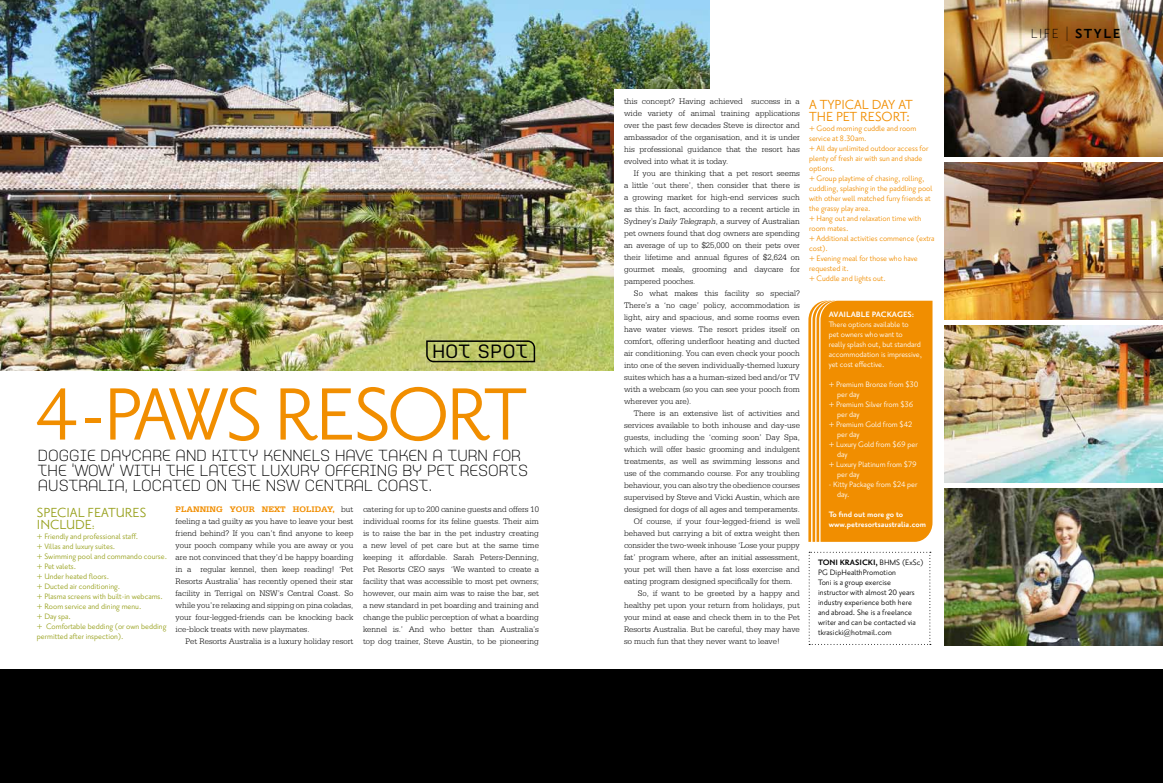
<style>
.page{position:relative;width:1163px;height:783px;background:#fff}
.page>*{position:absolute;margin:0;border:0;box-sizing:border-box;transform-origin:0 0}
.t1{font:90px "Priori Sans OT";letter-spacing:-.045em;color:#f18e00}
.t2{font:500 19.2px "Idealista";letter-spacing:.04em;color:#000}
.t3{font:300 16px/15px "Idealista";color:#000}
.t4{font:16px/12px "Priori Sans OT";color:#f18e00}
.t5{font:16px/12px "Priori Sans OT";color:#97a01b}
.t6{font:300 16px "Priori Sans OT";color:#000}
.t7{font:9.5px/10px "Priori Sans OT";color:#f18e00}
.t8{font:9.5px/10px "Priori Sans OT";color:#fff}
.t9{font:9.5px/10px "Priori Sans OT";color:#97a01b}
.t10{font:9.5px/10px "Priori Sans OT";letter-spacing:.005em;color:#000}
.t11{font:700 9.5px/10px "Priori Sans OT";color:#fff}
.t12{font:300 8.5px/12px "Serifa Std";color:#000;text-align:justify}
.s1{font-weight:700;font-size:9.5px}
.s2{font-weight:700;color:#f18e00}
.s3{font-style:italic}
.s4{font-weight:700}
</style>
<div class="page">
<img style="left:944px;top:0;width:218px;height:156px">
<img style="left:944px;top:163px;width:218px;height:156px">
<img style="left:944px;top:326px;width:218px;height:156px">
<img style="left:944px;top:489px;width:218px;height:156px">
<img style="left:0;top:0;width:709px;height:370px">
<div style="left:614px;top:89px;width:115px;height:299px;background:#fff"></div>
<div style="left:0;top:669px;width:581px;height:113px;background:#000"></div>
<div style="left:581px;top:669px;width:581px;height:113px;background:#000"></div>
<div style="left:808px;top:300px;width:124px;height:241px;background:#f18e00"></div>
<svg style="left:425px;top:339px;width:111px;height:24px;background:#a3ab5b"></svg>
<svg style="left:808px;top:551px;width:122px;height:93px"></svg>
<h2 class="t2" style="left:432px;top:337px;width:97px">HOT SPOT</h2>
<h1 class="t1" style="left:35px;top:374px;width:493px">4-paws resort</h1>
<h3 class="t3" style="left:38px;top:446px;width:491px">DOGGIE DAYCARE AND KITTY KENNELS HAVE TAKEN A TURN FOR<br>THE ‘WOW’ WITH THE LATEST LUXURY OFFERING BY PET RESORTS<br>AUSTRALIA, LOCATED ON THE NSW CENTRAL COAST.</h3>
<h3 class="t5" style="left:37px;top:507px;width:111px">special features include<span class="s1">:</span></h3>
<p class="t9" style="left:37px;top:531px;width:132px">+ Friendly and professional staff.<br>+ Villas and luxury suites.<br>+ Swimming pool and commando course. + Pet valets.<br>+ Under heated floors.<br>+ Ducted air conditioning.<br>+ Plasma screens with built-in webcams. + Room service and dining menu.<br>+ Day spa.<br>+ Comfortable bedding (or own bedding permitted after inspection).</p>
<p class="t12" style="left:175px;top:503px;width:179px"><span class="s2">PLANNING YOUR NEXT HOLIDAY,</span> but feeling a tad guilty as you have to leave your best friend behind? If you can’t find anyone to keep your pooch company while you are away or you are not convinced that they’d be happy boarding in a regular kennel, then keep reading! ‘Pet Resorts Australia’ has recently opened their star facility in Terrigal on NSW’s Central Coast. So while you’re relaxing and sipping on pina coladas, your four-legged-friends can be knocking back ice-block treats with new playmates.</p>
<p class="t12" style="left:185px;top:635px;width:169px">Pet Resorts Australia is a luxury holiday resort</p>
<p class="t12" style="left:363px;top:503px;width:177px">catering for up to 200 canine guests and offers 10 individual rooms for its feline guests. Their aim is to raise the bar in the pet industry creating a new level of pet care but at the same time keeping it affordable. Sarah Peters-Denning, Pet Resorts CEO says ‘We wanted to create a facility that was accessible to most pet owners; however, our main aim was to raise the bar, set a new standard in pet boarding and training and change the public perception of what a boarding kennel is.’ And who better than Australia’s top dog trainer, Steve Austin, to be pioneering</p>
<p class="t12" style="left:624px;top:95px;width:177px">this concept? Having achieved success in a wide variety of animal training applications over the past few decades Steve is director and ambassador of the organisation, and it is under his professional guidance that the resort has evolved into what it is today.</p>
<p class="t12" style="left:624px;top:167px;width:177px;text-indent:10px">If you are thinking that a pet resort seems a little ‘out there’, then consider that there is a growing market for high-end services such as this. In fact, according to a recent article in Sydney’s <span class="s3">Daily Telegraph</span>, a survey of Australian pet owners found that dog owners are spending an average of up to $25,000 on their pets over their lifetime and annual figures of $2,624 on gourmet meals, grooming and daycare for pampered pooches.</p>
<p class="t12" style="left:624px;top:287px;width:177px;text-indent:10px">So what makes this facility so special?<br>There’s a ‘no cage’ policy, accommodation is light, airy and spacious, and some rooms even have water views. The resort prides itself on comfort, offering underfloor heating and ducted air conditioning. You can even check your pooch into one of the seven individually-themed luxury suites which has a a human-sized bed and/or TV with a webcam (so you can see your pooch from wherever you are).</p>
<p class="t12" style="left:634px;top:407px;width:167px">There is an extensive list of activities and</p>
<p class="t12" style="left:624px;top:419px;width:177px">services available to both inhouse and day-use</p>
<p class="t12" style="left:624px;top:431px;width:177px">guests, including the ‘coming soon’ Day Spa,</p>
<p class="t12" style="left:624px;top:443px;width:177px">which will offer basic grooming and indulgent</p>
<p class="t12" style="left:624px;top:455px;width:177px">treatments, as well as swimming lessons and</p>
<p class="t12" style="left:624px;top:467px;width:177px">use of the commando course. For any troubling</p>
<p class="t12" style="left:624px;top:479px;width:177px">behaviour, you can also try the obedience courses</p>
<p class="t12" style="left:624px;top:491px;width:177px">supervised by Steve and Vicki Austin, which are</p>
<p class="t12" style="left:624px;top:503px;width:177px">designed for dogs of all ages and temperaments.</p>
<p class="t12" style="left:634px;top:515px;width:167px">Of course, if your four-legged-friend is well</p>
<p class="t12" style="left:624px;top:527px;width:177px">behaved but carrying a bit of extra weight then</p>
<p class="t12" style="left:624px;top:539px;width:177px">consider the two-week inhouse ‘Lose your puppy</p>
<p class="t12" style="left:624px;top:551px;width:177px">fat’ program where, after an initial assessment,</p>
<p class="t12" style="left:624px;top:563px;width:177px">your pet will then have a fat loss exercise and</p>
<p class="t12" style="left:624px;top:575px;width:170px">eating program designed specifically for them.</p>
<p class="t12" style="left:637px;top:587px;width:164px">So, if want to be greeted by a happy and</p>
<p class="t12" style="left:624px;top:599px;width:177px">healthy pet upon your return from holidays, put</p>
<p class="t12" style="left:624px;top:611px;width:177px">your mind at ease and check them in to the Pet</p>
<p class="t12" style="left:624px;top:623px;width:177px">Resorts Australia. But be careful, they may have</p>
<p class="t12" style="left:624px;top:635px;width:157px">so much fun that they never want to leave!</p>
<h3 class="t4" style="left:809px;top:99px;width:105px">A Typical Day at the Pet Resort:</h3>
<p class="t7" style="left:809px;top:124px;width:127px">+ Good morning cuddle and room service at 8.30am.<br>+ All day unlimited outdoor access for plenty of fresh air with sun and shade options.<br>+ Group playtime of chasing, rolling, cuddling, splashing in the paddling pool with other well matched furry friends at the grassy play area.<br>+ Hang out and relaxation time with room mates.<br>+ Additional activities commence (extra cost).<br>+ Evening meal for those who have requested it.<br>+ Cuddle and lights out.</p>
<p class="t11" style="left:828px;top:309px;width:87px">available Packages:</p>
<p class="t8" style="left:828px;top:319px;width:95px">There options available to<br>pet owners who want to<br>really splash out, but standard accommodation is impressive, yet cost effective.</p>
<p class="t8" style="left:828px;top:380px;width:91px">+ Premium Bronze from $30</p>
<p class="t8" style="left:837px;top:390px;width:24px">per day</p>
<p class="t8" style="left:828px;top:400px;width:86px">+ Premium Silver from $36</p>
<p class="t8" style="left:837px;top:410px;width:24px">per day</p>
<p class="t8" style="left:828px;top:420px;width:85px">+ Premium Gold from $42</p>
<p class="t8" style="left:837px;top:430px;width:24px">per day</p>
<p class="t8" style="left:828px;top:440px;width:91px">+ Luxury Gold from $69 per</p>
<p class="t8" style="left:837px;top:450px;width:12px">day</p>
<p class="t8" style="left:828px;top:460px;width:89px">+ Luxury Platinum from $79</p>
<p class="t8" style="left:837px;top:470px;width:24px">per day</p>
<p class="t8" style="left:837px;top:480px;width:82px;text-indent:-9px">- Kitty Package from $24 per day.</p>
<p class="t11" style="left:828px;top:510px;width:99px">To find out more go to www.petresortsaustralia.com</p>
<p class="t10" style="left:818px;top:558px;width:107px"><span class="s4">Toni Krasicki,</span> BHMS (ExSc)<br>PG DipHealthPromotion<br>Toni is a group exercise<br>instructor with almost 20 years industry experience both here and abroad. She is a freelance writer and can be contacted via tkrasicki@hotmail.com</p>
<h3 class="t6" style="left:1030px;top:26px;width:91px">life | <span class="s4">st yle</span></h3>
</div>
